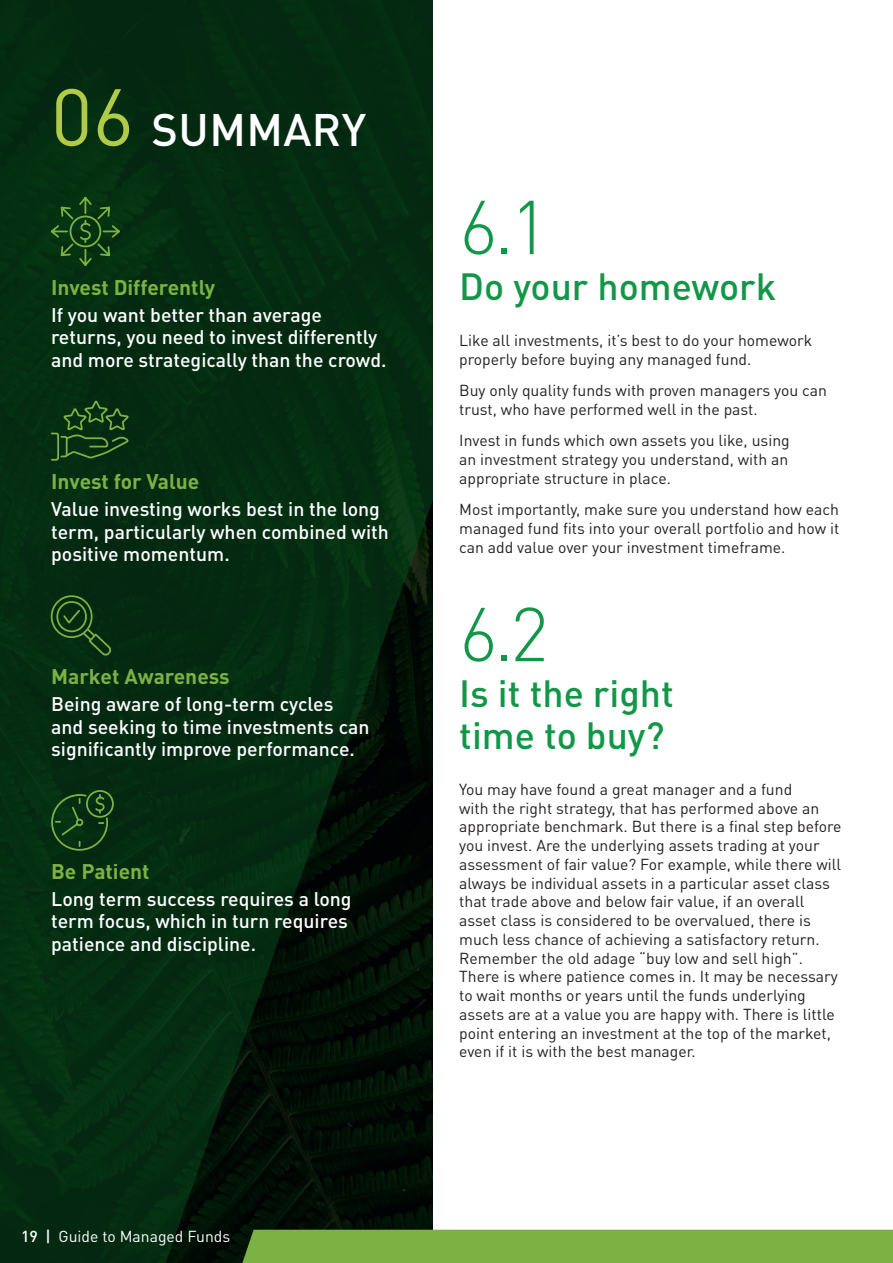
<style>
.page{position:relative;width:893px;height:1263px;background:#fff}
.page>*{position:absolute;margin:0;border:0;box-sizing:border-box;transform-origin:0 0}
.Sectiong_Heading_02{font:79.5px "DIN Pro";color:#b1ca48}
.Number{font:300 75px "DIN Pro";color:#119747}
.Sectiong_Heading_02-2{font:500 45px "DIN Pro";letter-spacing:.01em;color:#fff}
.Section_Heading_01{font:500 37.5px/42px "DIN Pro";color:#119747}
.AFM_Body{font:700 21px "DIN Pro";color:#7cb243}
.AFM_Body-2{font:500 19.5px/22.5px "DIN Pro";color:#fff}
.AFM_Body-3{font:15.75px/18.8px "DIN Pro";color:#231f20}
.t1{font:15.75px "DIN Pro";color:#fff}
.s1{font-weight:500}
</style>
<div class="page">
<div style="left:0;top:0;width:166px;height:1263px;background:#042c11"></div>
<svg style="left:166px;top:0;width:268px;height:1263px;fill:#042911"></svg>
<div style="left:242px;top:1230px;width:651px;height:33px;background:#7cb243"></div>
<svg style="left:50px;top:399px;width:80px;height:63px"></svg>
<svg style="left:49px;top:195px;width:73px;height:73px"></svg>
<div style="left:51px;top:595px;width:42px;height:43px;border:2px solid #7cb243;border-radius:50%"></div>
<div style="left:56px;top:601px;width:31px;height:31px;border:2px solid #7cb243;border-radius:50%"></div>
<svg style="left:62px;top:609px;width:51px;height:49px"></svg>
<svg style="left:50px;top:789px;width:65px;height:62px"></svg>
<p class="Sectiong_Heading_02" style="left:51px;top:63px;width:84px">06</p>
<p class="Sectiong_Heading_02-2" style="left:152px;top:99px;width:216px">SUMMARY</p>
<p class="AFM_Body" style="left:51px;top:273px;width:166px">Invest Differently</p>
<p class="AFM_Body-2" style="left:51px;top:302px;width:337px">If you want better than average returns, you need to invest differently and more strategically than the crowd.</p>
<p class="AFM_Body" style="left:51px;top:468px;width:150px">Invest for Value</p>
<p class="AFM_Body-2" style="left:51px;top:497px;width:339px">Value investing works best in the long term, particularly when combined with positive momentum.</p>
<p class="AFM_Body" style="left:51px;top:662px;width:180px">Market Awareness</p>
<p class="AFM_Body-2" style="left:51px;top:692px;width:320px">Being aware of long-term cycles and seeking to time investments can significantly improve performance.</p>
<p class="AFM_Body" style="left:51px;top:857px;width:100px">Be Patient</p>
<p class="AFM_Body-2" style="left:51px;top:887px;width:302px">Long term success requires a long term focus, which in turn requires patience and discipline.</p>
<p class="t1" style="left:21px;top:1225px;width:210px"><span class="s1">19 |</span> Guide to Managed Funds</p>
<p class="Number" style="left:459px;top:176px;width:91px">6.1</p>
<p class="Section_Heading_01" style="left:459px;top:264px;width:319px">Do your homework</p>
<p class="AFM_Body-3" style="left:459px;top:330px;width:354px">Like all investments, it’s best to do your homework properly before buying any managed fund.</p>
<p class="AFM_Body-3" style="left:459px;top:380px;width:369px">Buy only quality funds with proven managers you can trust, who have performed well in the past.</p>
<p class="AFM_Body-3" style="left:459px;top:431px;width:332px;text-align:justify">Invest in funds which own assets you like, using an investment strategy you understand, with an appropriate structure in place.</p>
<p class="AFM_Body-3" style="left:459px;top:500px;width:381px;text-align:justify">Most importantly, make sure you understand how each managed fund fits into your overall portfolio and how it can add value over your investment timeframe.</p>
<p class="Number" style="left:459px;top:583px;width:91px">6.2</p>
<p class="Section_Heading_01" style="left:459px;top:671px;width:216px">Is it the right time to buy?</p>
<p class="AFM_Body-3" style="left:459px;top:779px;width:384px">You may have found a great manager and a fund<br>with the right strategy, that has performed above an appropriate benchmark. But there is a final step before you invest. Are the underlying assets trading at your assessment of fair value? For example, while there will always be individual assets in a particular asset class that trade above and below fair value, if an overall asset class is considered to be overvalued, there is much less chance of achieving a satisfactory return.<br>Remember the old adage “buy low and sell high”.<br>There is where patience comes in. It may be necessary to wait months or years until the funds underlying assets are at a value you are happy with. There is little point entering an investment at the top of the market, even if it is with the best manager.</p>
</div>
